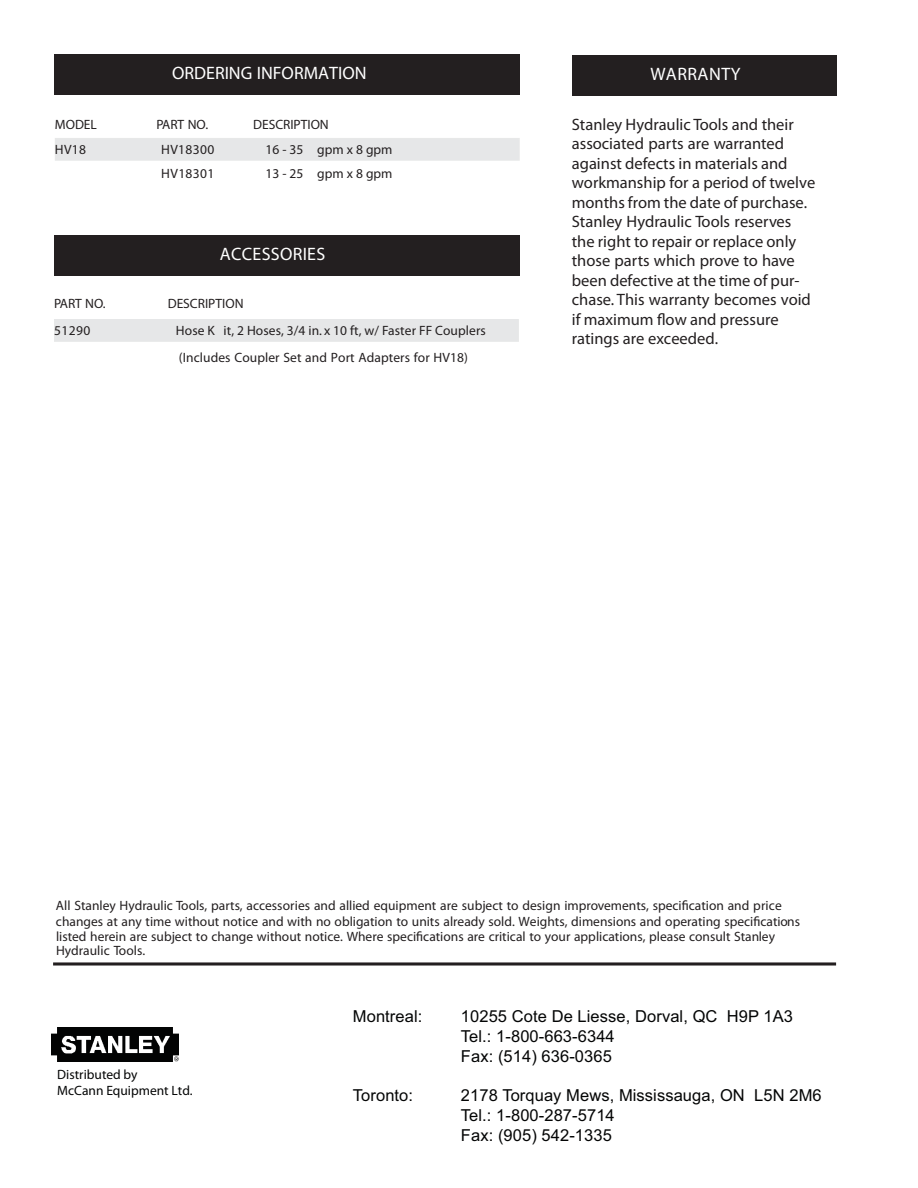
<style>
.page{position:relative;width:918px;height:1188px;background:#fff}
.page>*{position:absolute;margin:0;border:0;box-sizing:border-box;transform-origin:0 0}
.t1{font:700 18px "Helvetica";letter-spacing:.01em;color:#fff}
.t2{font:16.5px/19.5px "Helvetica";color:#231f20}
.t3{font:16.5px/19.8px "Arial";letter-spacing:.005em;color:#040505}
.t4{font:13.5px/15px "Helvetica";color:#231f20}
.t5{font:700 13.5px "Helvetica";color:#231f20}
.t6{font:700 13.5px/16.2px "Helvetica";color:#040505}
.t7{font:13.5px "Helvetica";letter-spacing:.025em;color:#231f20}
</style>
<div class="page">
<div style="left:572px;top:55px;width:265px;height:41px;background:#231f20"></div>
<svg style="left:53px;top:962px;width:783px;height:4px;background:#565353"></svg>
<div style="left:54px;top:236px;width:466px;height:40px;background:#231f20"></div>
<div style="left:55px;top:320px;width:463px;height:21px;background:#e6e7e8"></div>
<div style="left:54px;top:319px;width:465px;height:23px;border:1px solid #e7e8e8"></div>
<div style="left:54px;top:54px;width:466px;height:40px;background:#231f20"></div>
<div style="left:56px;top:139px;width:463px;height:21px;background:#e6e7e8"></div>
<div style="left:55px;top:138px;width:465px;height:23px;border:1px solid #e7e8e8"></div>
<img style="left:51px;top:1027px;width:127px;height:34px">
<h1 class="t1" style="left:172px;top:66px;width:196px">ORDERING INFORMATION</h1>
<p class="t5" style="left:55px;top:119px;width:44px">MODEL</p>
<p class="t5" style="left:157px;top:119px;width:53px">PART NO.</p>
<p class="t5" style="left:253px;top:119px;width:77px">DESCRIPTION</p>
<p class="t4" style="left:55px;top:143px;width:33px">HV18</p>
<p class="t7" style="left:161px;top:144px;width:55px">HV18300</p>
<p class="t4" style="left:266px;top:143px;width:128px">16 - 35 gpm x 8 gpm</p>
<p class="t7" style="left:161px;top:168px;width:55px">HV18301</p>
<p class="t4" style="left:266px;top:167px;width:128px">13 - 25 gpm x 8 gpm</p>
<h1 class="t1" style="left:220px;top:247px;width:107px">ACCESSORIES</h1>
<p class="t5" style="left:54px;top:299px;width:53px">PART NO.</p>
<p class="t5" style="left:168px;top:299px;width:77px">DESCRIPTION</p>
<p class="t4" style="left:54px;top:324px;width:38px">51290</p>
<p class="t4" style="left:176px;top:318px;width:311px;line-height:27px">Hose K it, 2 Hoses, 3/4 in. x 10 ft, w/ Faster FF Couplers (Includes Coupler Set and Port Adapters for HV18)</p>
<h1 class="t1" style="left:650px;top:67px;width:92px">WARRANTY</h1>
<p class="t2" style="left:572px;top:116px;width:245px">Stanley Hydraulic Tools and their associated parts are warranted against defects in materials and workmanship for a period of twelve months from the date of purchase.<br>Stanley Hydraulic Tools reserves the right to repair or replace only those parts which prove to have been defective at the time of pur&shy;chase. This warranty becomes void if maximum flow and pressure ratings are exceeded.</p>
<p class="t4" style="left:56px;top:899px;width:746px">All Stanley Hydraulic Tools, parts, accessories and allied equipment are subject to design improvements, specification and price changes at any time without notice and with no obligation to units already sold. Weights, dimensions and operating specifications listed herein are subject to change without notice. Where specifications are critical to your applications, please consult Stanley Hydraulic Tools.</p>
<p class="t6" style="left:57px;top:1068px;width:137px">Distributed by<br>McCann Equipment Ltd.</p>
<p class="t3" style="left:353px;top:1007px;width:71px">Montreal:</p>
<p class="t3" style="left:461px;top:1007px;width:334px">10255 Cote De Liesse, Dorval, QC H9P 1A3<br>Tel.: 1-800-663-6344<br>Fax: (514) 636-0365</p>
<p class="t3" style="left:353px;top:1086px;width:62px">Toronto:</p>
<p class="t3" style="left:461px;top:1086px;width:362px">2178 Torquay Mews, Mississauga, ON L5N 2M6<br>Tel.: 1-800-287-5714<br>Fax: (905) 542-1335</p>
</div>
